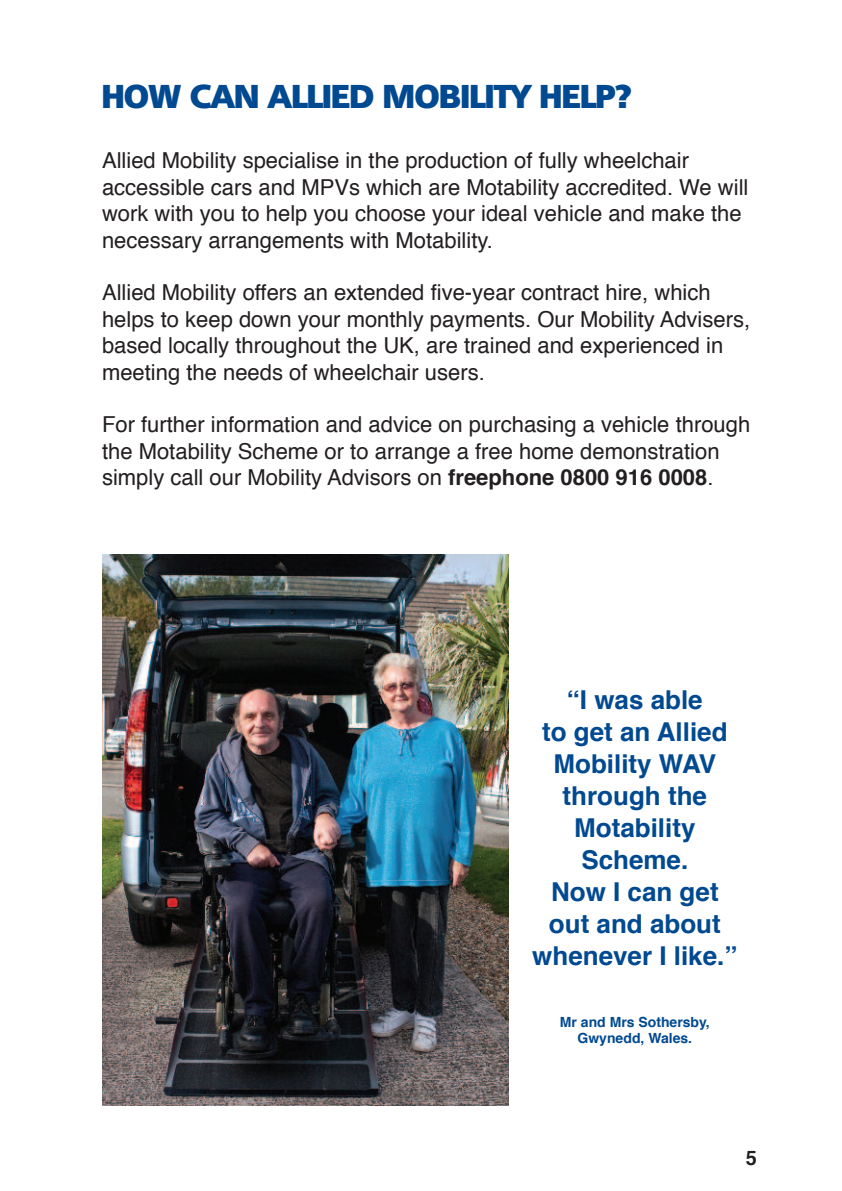
<style>
.page{position:relative;width:842px;height:1191px;background:#fff}
.page>*{position:absolute;margin:0;border:0;box-sizing:border-box;transform-origin:0 0}
.t1{font:800 32px "Quebec";color:#014990}
.t2{font:700 26px/32px "Helvetica";color:#014990;text-align:center}
.t3{font:22px/26.4px "Helvetica";color:#231f20}
.t4{font:700 20px "Helvetica";color:#231f20}
.t5{font:700 14px/16.8px "Helvetica";color:#014990;text-align:center}
.s1{font-weight:700}
</style>
<div class="page">
<img style="left:102px;top:554px;width:406px;height:551px">
<h1 class="t1" style="left:102px;top:78px;width:531px">HOW CAN ALLIED MOBILITY HELP?</h1>
<p class="t3" style="left:102px;top:149px;width:648px">Allied Mobility specialise in the production of fully wheelchair accessible cars and MPVs which are Motability accredited. We will work with you to help you choose your ideal vehicle and make the necessary arrangements with Motability.</p>
<p class="t3" style="left:102px;top:281px;width:650px">Allied Mobility offers an extended five-year contract hire, which helps to keep down your monthly payments. Our Mobility Advisers, based locally throughout the UK, are trained and experienced in meeting the needs of wheelchair users.</p>
<p class="t3" style="left:102px;top:413px;width:650px">For further information and advice on purchasing a vehicle through the Motability Scheme or to arrange a free home demonstration simply call our Mobility Advisors on <span class="s1">freephone 0800 916 0008</span>.</p>
<p class="t2" style="left:532px;top:685px;width:207px">“I was able<br>to get an Allied<br>Mobility WAV through the<br>Motability<br>Scheme.<br>Now I can get out and about whenever I like.”</p>
<p class="t5" style="left:560px;top:1014px;width:151px">Mr and Mrs Sothersby,<br>Gwynedd, Wales.</p>
<p class="t4" style="left:746px;top:1149px;width:13px">5</p>
</div>
